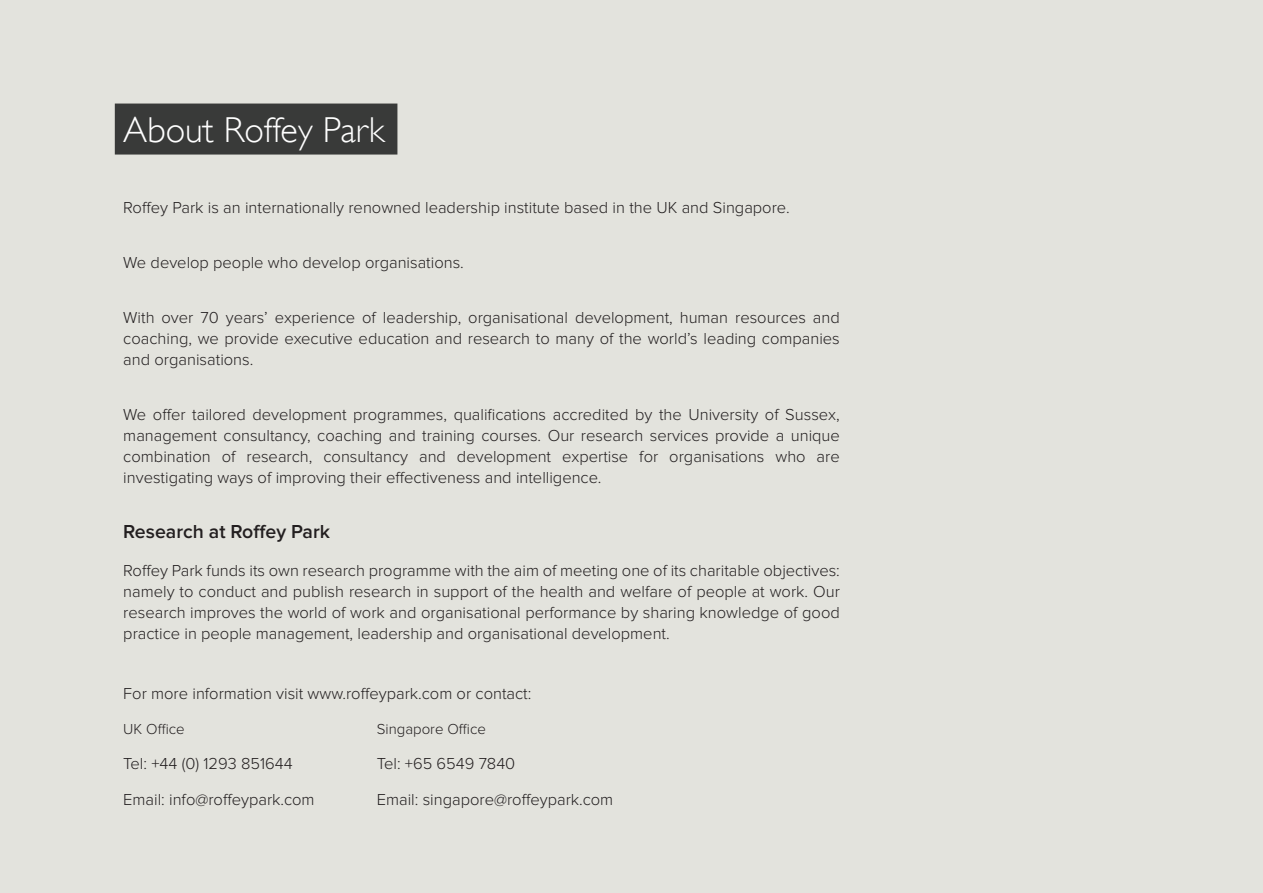
<style>
.page{position:relative;width:1263px;height:893px;background:#e3e3dd}
.page>*{position:absolute;margin:0;border:0;box-sizing:border-box;transform-origin:0 0}
.Page_Heading{font:300 36px "Gill Sans";color:#fff}
.Page_2_Text{font:600 19.5px "Proxima Nova";color:#231f20}
.Page_2_Text-2{font:300 16.5px/21px "Proxima Nova";color:#231f20;text-align:justify}
.t1{font:300 15px "Proxima Nova";color:#231f20}
</style>
<div class="page">
<div style="left:115px;top:104px;width:282px;height:51px;background:#393a39"></div>
<p class="Page_Heading" style="left:123px;top:109px;width:263px">About Roffey Park</p>
<p class="Page_2_Text-2" style="left:123px;top:197px;width:668px">Roffey Park is an internationally renowned leadership institute based in the UK and Singapore.</p>
<p class="Page_2_Text-2" style="left:123px;top:252px;width:342px">We develop people who develop organisations.</p>
<p class="Page_2_Text-2" style="left:123px;top:307px;width:718px">With over 70 years’ experience of leadership, organisational development, human resources and coaching, we provide executive education and research to many of the world’s leading companies and organisations.</p>
<p class="Page_2_Text-2" style="left:123px;top:404px;width:718px">We offer tailored development programmes, qualifications accredited by the University of Sussex, management consultancy, coaching and training courses. Our research services provide a unique combination of research, consultancy and development expertise for organisations who are investigating ways of improving their effectiveness and intelligence.</p>
<p class="Page_2_Text" style="left:123px;top:520px;width:208px">Research at Roffey Park</p>
<p class="Page_2_Text-2" style="left:123px;top:560px;width:718px">Roffey Park funds its own research programme with the aim of meeting one of its charitable objectives: namely to conduct and publish research in support of the health and welfare of people at work. Our research improves the world of work and organisational performance by sharing knowledge of good practice in people management, leadership and organisational development.</p>
<p class="Page_2_Text-2" style="left:123px;top:684px;width:410px">For more information visit www.roffeypark.com or contact:</p>
<p class="t1" style="left:123px;top:721px;width:63px">UK Office</p>
<p class="t1" style="left:377px;top:721px;width:111px">Singapore Office</p>
<p class="Page_2_Text-2" style="left:123px;top:754px;width:171px">Tel: +44 (0) 1293 851644</p>
<p class="Page_2_Text-2" style="left:377px;top:754px;width:140px">Tel: +65 6549 7840</p>
<p class="Page_2_Text-2" style="left:123px;top:789px;width:193px">Email: info@roffeypark.com</p>
<p class="Page_2_Text-2" style="left:377px;top:789px;width:238px">Email: singapore@roffeypark.com</p>
</div>
